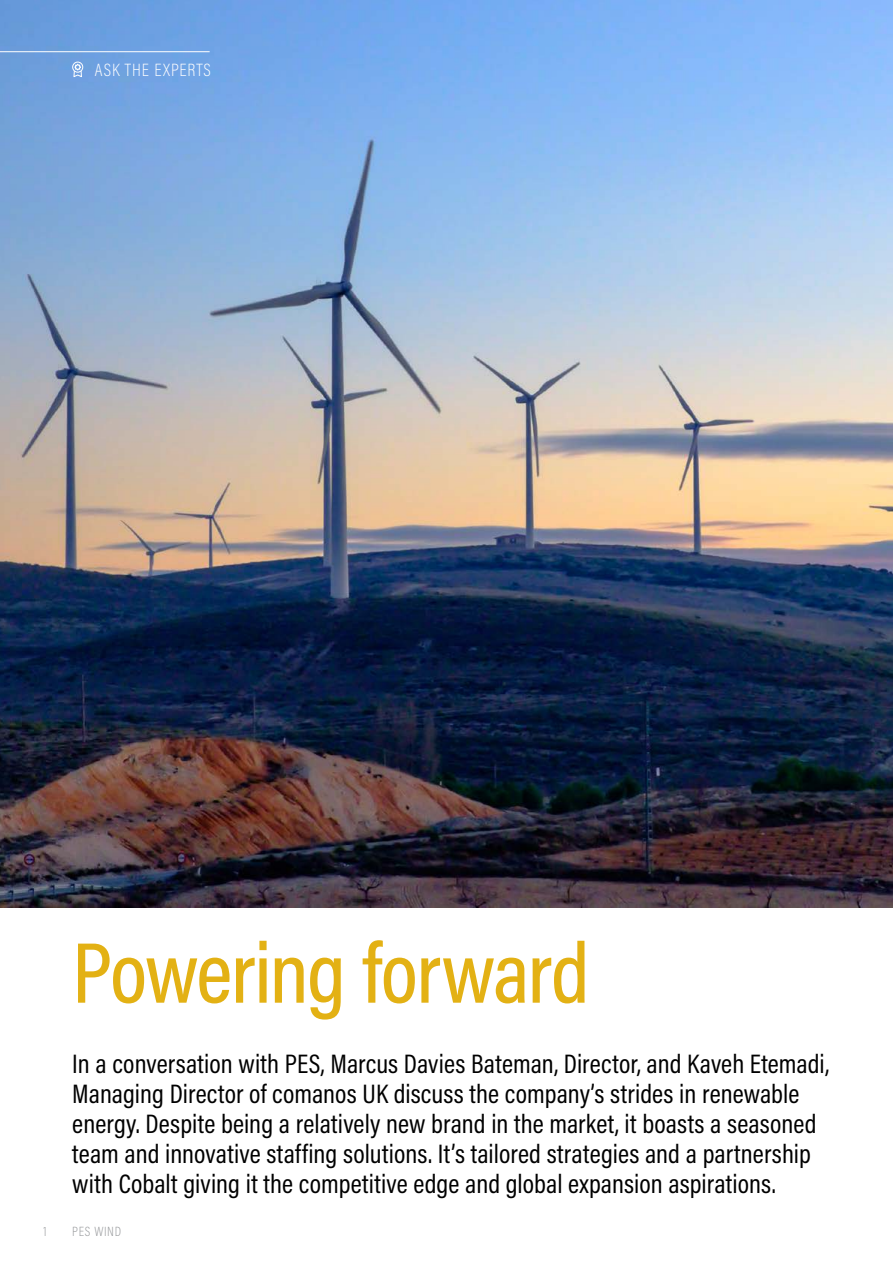
<style>
.page{position:relative;width:893px;height:1263px;background:#fff}
.page>*{position:absolute;margin:0;border:0;box-sizing:border-box;transform-origin:0 0}
.t1{font:500 87px "Acumin Pro Cond";letter-spacing:-.015em;color:#e3b114}
.t2{font:27px/30px "Acumin Pro Cond";letter-spacing:.005em;color:#000}
.t3{font:200 18px "Acumin Pro Cond";letter-spacing:.055em;color:#fff}
.t4{font:200 13.5px "Acumin Pro Cond";letter-spacing:.05em;color:#939598}
</style>
<div class="page">
<img style="left:0;top:0;width:893px;height:908px">
<hr style="left:0;top:51px;width:210px;height:1px;background:#fff">
<div style="left:72px;top:62px;width:11px;height:11px;border:1px solid #fff;border-radius:50%"></div>
<svg style="left:73px;top:63px;width:9px;height:15px"></svg>
<p class="t3" style="left:95px;top:58px;width:118px">ASK THE EXPERTS</p>
<h1 class="t1" style="left:72px;top:916px;width:519px">Powering forward</h1>
<p class="t2" style="left:72px;top:1049px;width:758px">In a conversation with PES, Marcus Davies Bateman, Director, and Kaveh Etemadi, Managing Director of comanos UK discuss the company’s strides in renewable energy. Despite being a relatively new brand in the market, it boasts a seasoned team and innovative staffing solutions. It’s tailored strategies and a partnership with Cobalt giving it the competitive edge and global expansion aspirations.</p>
<p class="t4" style="left:44px;top:1223px;width:5px">1</p>
<p class="t4" style="left:72px;top:1223px;width:50px">PES WIND</p>
</div>
